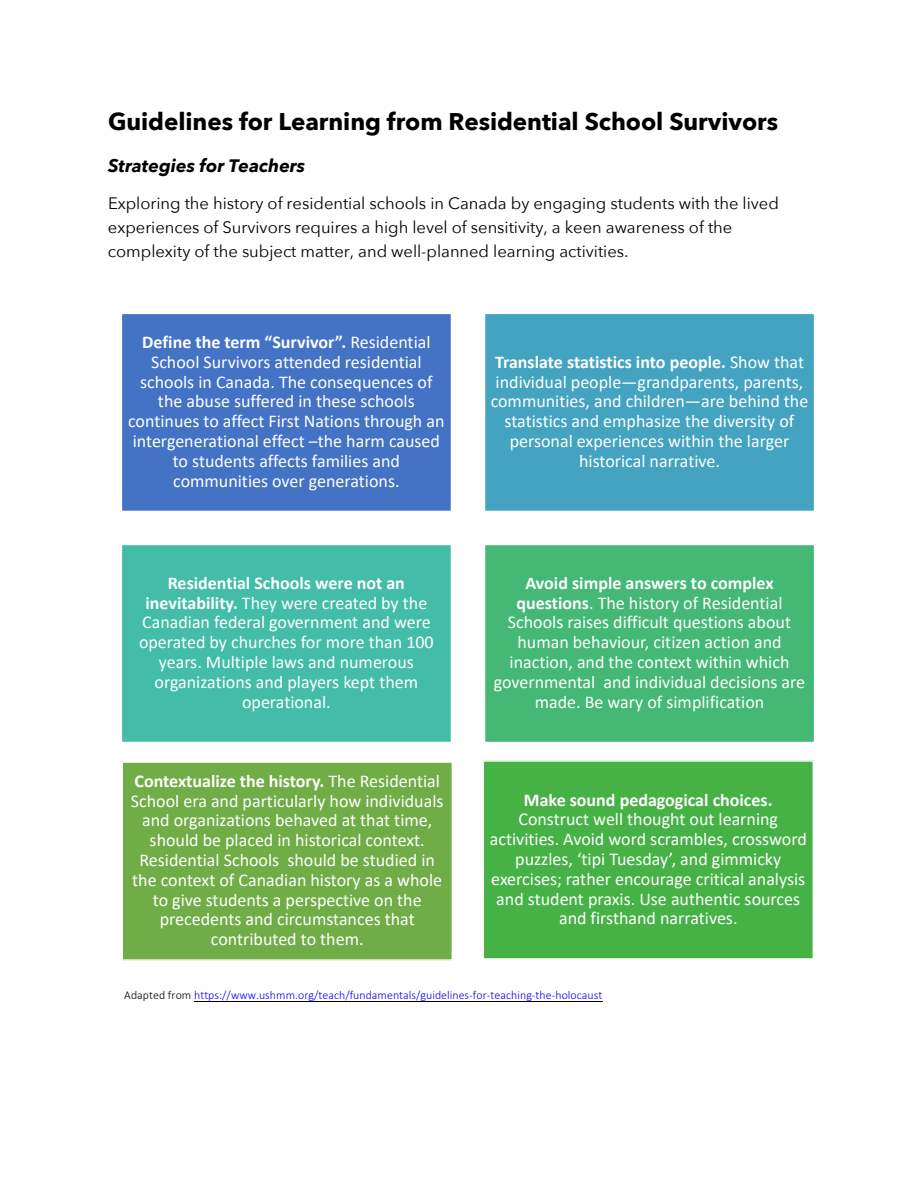
<style>
.page{position:relative;width:918px;height:1188px;background:#fff}
.page>*{position:absolute;margin:0;border:0;box-sizing:border-box;transform-origin:0 0}
.t1{font:700 24.15px "Avenir Next";letter-spacing:-.005em;color:#000}
.t2{font:18px/19.8px "Calibri";color:#fff;text-align:center}
.t3{font:700 18px "Calibri";color:#fff}
.t4{font:italic 700 18px "Avenir Next";color:#000}
.t5{font:16.5px/24.3px "Avenir Next";color:#000}
.t6{font:300 11.85px "Calibri";letter-spacing:.005em;color:#00f}
.s1{font-weight:700}
.s2{color:#000}
</style>
<div class="page">
<hr style="left:194px;top:1001px;width:408px;height:1px;background:#000">
<div style="left:121px;top:313px;width:330px;height:198px;background:#4472c4"></div>
<div style="left:121px;top:313px;width:331px;height:199px;border:2px solid #fff"></div>
<div style="left:485px;top:313px;width:330px;height:198px;background:#44a3c0"></div>
<div style="left:484px;top:313px;width:331px;height:199px;border:2px solid #fff"></div>
<div style="left:121px;top:544px;width:330px;height:199px;background:#43bda7"></div>
<div style="left:121px;top:544px;width:331px;height:199px;border:2px solid #fff"></div>
<div style="left:485px;top:544px;width:330px;height:199px;background:#44b874"></div>
<div style="left:484px;top:544px;width:331px;height:199px;border:2px solid #fff"></div>
<div style="left:483px;top:761px;width:330px;height:198px;background:#46b246"></div>
<div style="left:483px;top:760px;width:331px;height:200px;border:2px solid #fff"></div>
<div style="left:122px;top:762px;width:330px;height:198px;background:#70ad47"></div>
<div style="left:122px;top:761px;width:331px;height:200px;border:2px solid #fff"></div>
<h1 class="t1" style="left:108px;top:101px;width:672px">Guidelines for Learning from Residential School Survivors</h1>
<p class="t4" style="left:108px;top:150px;width:199px">Strategies for Teachers</p>
<p class="t5" style="left:108px;top:190px;width:672px">Exploring the history of residential schools in Canada by engaging students with the lived experiences of Survivors requires a high level of sensitivity, a keen awareness of the complexity of the subject matter, and well-planned learning activities.</p>
<p class="t2" style="left:128px;top:332px;width:318px"><span class="s1">Define the term “Survivor”.</span> Residential School Survivors attended residential schools in Canada. The consequences of the abuse suffered in these schools continues to affect First Nations through an intergenerational effect –the harm caused to students affects families and communities over generations.</p>
<p class="t2" style="left:491px;top:352px;width:319px"><span class="s1">Translate statistics into people.</span> Show that individual people—grandparents, parents, communities, and children—are behind the statistics and emphasize the diversity of personal experiences within the larger historical narrative.</p>
<p class="t2" style="left:139px;top:573px;width:296px"><span class="s1">Residential Schools were not an inevitability.</span> They were created by the Canadian federal government and were operated by churches for more than 100 years. Multiple laws and numerous organizations and players kept them operational.</p>
<p class="t2" style="left:494px;top:573px;width:313px"><span class="s1">Avoid simple answers to complex questions</span>. The history of Residential Schools raises difficult questions about human behaviour, citizen action and inaction, and the context within which governmental and individual decisions are made. Be wary of simplification</p>
<p class="t2" style="left:131px;top:771px;width:314px"><span class="s1">Contextualize the history.</span> The Residential School era and particularly how individuals and organizations behaved at that time, should be placed in historical context.<br>Residential Schools should be studied in the context of Canadian history as a whole to give students a perspective on the precedents and circumstances that contributed to them.</p>
<p class="t3" style="left:524px;top:787px;width:250px">Make sound pedagogical choices.</p>
<p class="t2" style="left:490px;top:809px;width:318px">Construct well thought out learning activities. Avoid word scrambles, crossword puzzles, ‘tipi Tuesday’, and gimmicky exercises; rather encourage critical analysis and student praxis. Use authentic sources and firsthand narratives.</p>
<p class="t6" style="left:124px;top:988px;width:480px"><span class="s2">Adapted from</span> https://www.ushmm.org/teach/fundamentals/guidelines-for-teaching-the-holocaust</p>
</div>
